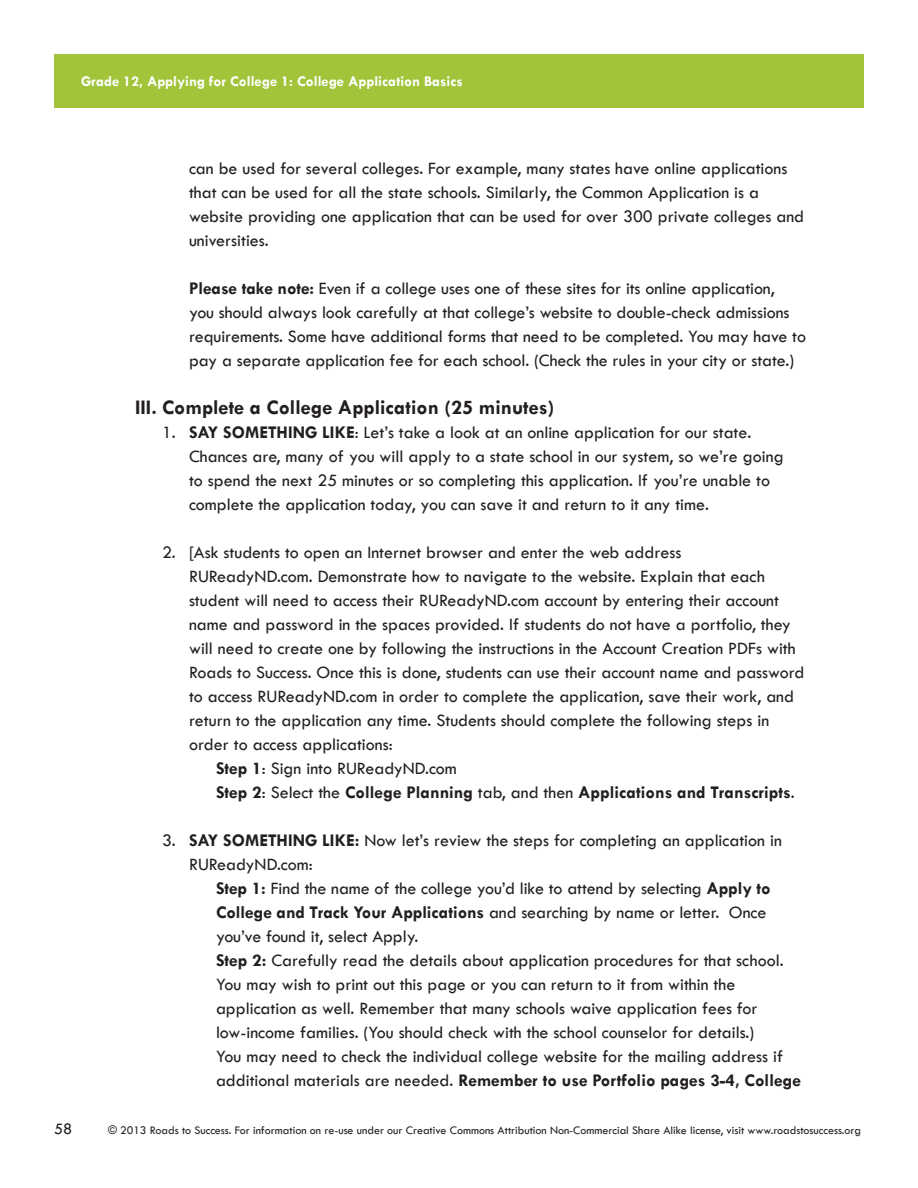
<style>
.page{position:relative;width:918px;height:1188px;background:#fff}
.page>*{position:absolute;margin:0;border:0;box-sizing:border-box;transform-origin:0 0}
.A_NumberListRoman{font:700 21px "Tw Cen";color:#231f20}
.A_NumberList2{font:500 18px/24px "Tw Cen";color:#231f20}
.A_Text_NoSpaceBefore{font:500 18px/24px "Tw Cen";color:#231f20}
.A_Text{font:500 18px/24px "Tw Cen";letter-spacing:-.005em;color:#231f20}
.A_NumberList1{font:500 18px/24px "Tw Cen";color:#231f20}
.A_Text_NoSpaceBefore-2{font:700 18px "Tw Cen";color:#231f20}
.t1{font:500 16.5px "Tw Cen";color:#231f20}
.t2{font:700 15px "Tw Cen";color:#fff}
.t3{font:500 12px "Tw Cen";color:#231f20}
.s1{font-weight:700}
.s2{font-weight:500}
</style>
<div class="page">
<div style="left:54px;top:54px;width:810px;height:54px;background:#a1c43a"></div>
<p class="t2" style="left:81px;top:72px;width:383px">Grade 12, Applying for College 1: College Application Basics</p>
<p class="A_NumberList2" style="left:189px;top:157px;width:617px">can be used for several colleges. For example, many states have online applications that can be used for all the state schools. Similarly, the Common Application is a website providing one application that can be used for over 300 private colleges and universities.</p>
<p class="A_Text" style="left:189px;top:277px;width:619px"><span class="s1">Please take note:</span> Even if a college uses one of these sites for its online application,<br>you should always look carefully at that college’s website to double-check admissions requirements. Some have additional forms that need to be completed. You may have to pay a separate application fee for each school. (Check the rules in your city or state.)</p>
<p class="A_NumberListRoman" style="left:135px;top:395px;width:421px">III. Complete a College Application (25 minutes)</p>
<p class="A_NumberList1" style="left:189px;top:421px;width:596px;text-indent:-27px">1. <span class="s1">SAY SOMETHING LIKE</span>: Let’s take a look at an online application for our state.<br>Chances are, many of you will apply to a state school in our system, so we’re going to spend the next 25 minutes or so completing this application. If you’re unable to complete the application today, you can save it and return to it any time.</p>
<p class="A_NumberList2" style="left:189px;top:541px;width:617px;text-indent:-27px">2. [Ask students to open an Internet browser and enter the web address RUReadyND.com. Demonstrate how to navigate to the website. Explain that each student will need to access their RUReadyND.com account by entering their account name and password in the spaces provided. If students do not have a portfolio, they will need to create one by following the instructions in the Account Creation PDFs with Roads to Success. Once this is done, students can use their account name and password to access RUReadyND.com in order to complete the application, save their work, and return to the application any time. Students should complete the following steps in order to access applications:</p>
<p class="A_Text_NoSpaceBefore" style="left:216px;top:757px;width:242px"><span class="s1">Step 1</span>: Sign into RUReadyND.com</p>
<p class="A_Text_NoSpaceBefore-2" style="left:216px;top:782px;width:580px">Step 2<span class="s2">: Select the</span> College Planning <span class="s2">tab, and then</span> Applications and Transcripts<span class="s2">.</span></p>
<p class="A_NumberList2" style="left:189px;top:829px;width:594px;text-indent:-27px">3. <span class="s1">SAY SOMETHING LIKE:</span> Now let’s review the steps for completing an application in<br>RUReadyND.com:</p>
<p class="A_Text_NoSpaceBefore" style="left:216px;top:877px;width:556px"><span class="s1">Step 1:</span> Find the name of the college you’d like to attend by selecting <span class="s1">Apply to<br>College and Track Your Applications</span> and searching by name or letter. Once you’ve found it, select Apply.</p>
<p class="A_Text_NoSpaceBefore" style="left:216px;top:949px;width:587px"><span class="s1">Step 2:</span> Carefully read the details about application procedures for that school.<br>You may wish to print out this page or you can return to it from within the application as well. Remember that many schools waive application fees for low-income families. (You should check with the school counselor for details.)<br>You may need to check the individual college website for the mailing address if additional materials are needed. <span class="s1">Remember to use Portfolio pages 3-4, College</span></p>
<p class="t1" style="left:54px;top:1119px;width:20px">58</p>
<p class="t3" style="left:108px;top:1123px;width:755px">© 2013 Roads to Success. For information on re-use under our Creative Commons Attribution Non-Commercial Share Alike license, visit www.roadstosuccess.org</p>
</div>
